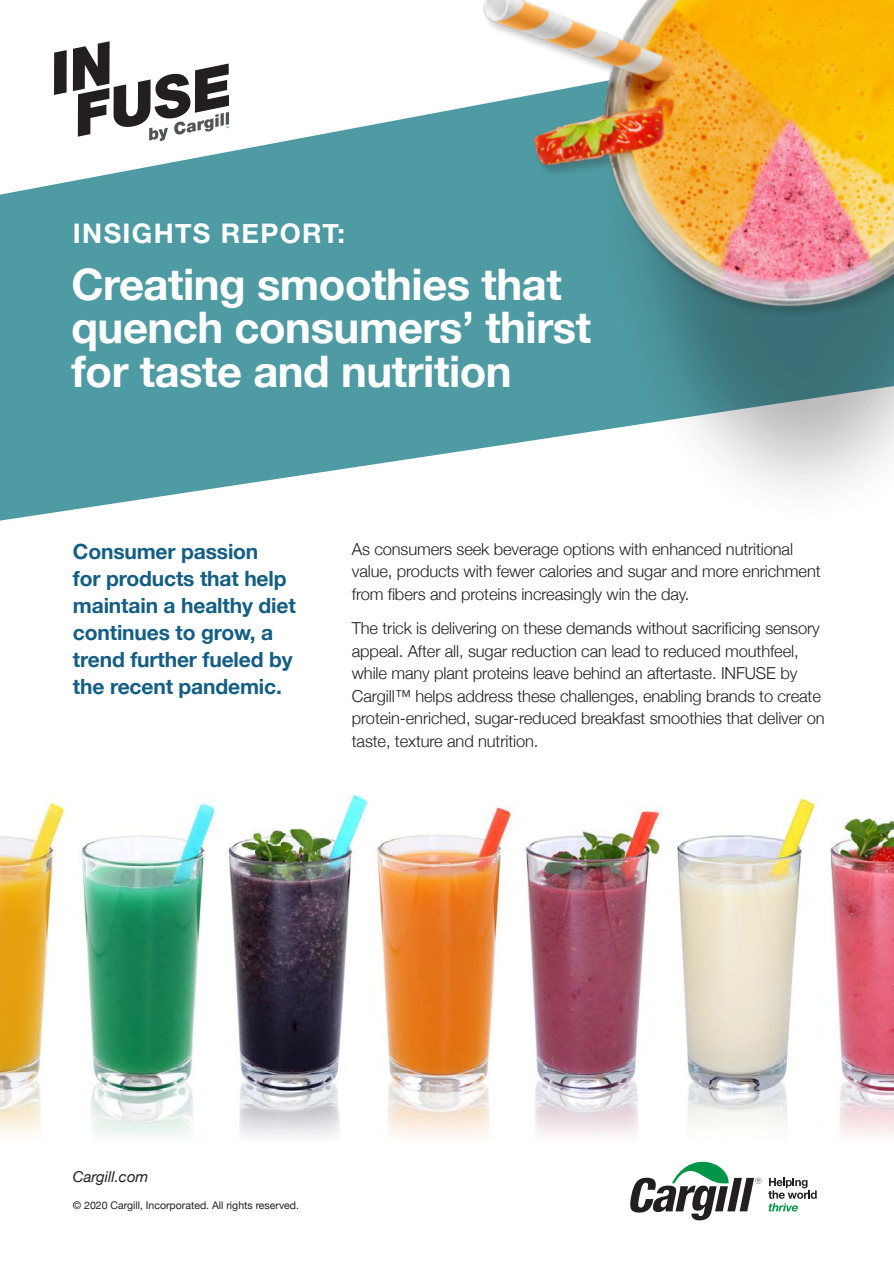
<style>
.page{position:relative;width:894px;height:1263px;background:#fff}
.page>*{position:absolute;margin:0;border:0;box-sizing:border-box;transform-origin:0 0}
.t1{font:700 43.5px/43.5px "Helvetica Neue";letter-spacing:-.01em;color:#fff}
.t2{font:700 27px "Helvetica Neue";letter-spacing:.05em;color:#fff}
.t3{font:700 21px/27px "Helvetica Neue";letter-spacing:-.01em;color:#145e85}
.t4{font:300 16.5px/22.5px "Helvetica Neue";letter-spacing:-.01em;color:#231f20}
.t5{font:italic 15px "Helvetica Neue";color:#231f20}
.FOOTNOTES{font:10.5px "Helvetica Neue";color:#231f20}
</style>
<div class="page">
<img style="left:0;top:794px;width:893px;height:344px">
<svg style="left:0;top:68px;width:338px;height:452px;fill:#4f9ba3"></svg>
<svg style="left:54px;top:50px;width:13px;height:45px"></svg>
<svg style="left:73px;top:41px;width:156px;height:100px"></svg>
<svg style="left:630px;top:1161px;width:131px;height:59px"></svg>
<svg style="left:768px;top:1177px;width:48px;height:34px"></svg>
<img style="left:338px;top:0;width:555px;height:490px">
<p class="t2" style="left:73px;top:212px;width:273px">INSIGHTS REPORT:</p>
<p class="t1" style="left:71px;top:263px;width:521px">Creating smoothies that quench consumers’ thirst for taste and nutrition</p>
<p class="t3" style="left:73px;top:539px;width:224px">Consumer passion<br>for products that help maintain a healthy diet continues to grow, a trend further fueled by the recent pandemic.</p>
<p class="t4" style="left:352px;top:536px;width:470px">As consumers seek beverage options with enhanced nutritional value, products with fewer calories and sugar and more enrichment from fibers and proteins increasingly win the day.</p>
<p class="t4" style="left:352px;top:616px;width:474px">The trick is delivering on these demands without sacrificing sensory appeal. After all, sugar reduction can lead to reduced mouthfeel, while many plant proteins leave behind an aftertaste. INFUSE by Cargill™ helps address these challenges, enabling brands to create protein-enriched, sugar-reduced breakfast smoothies that deliver on taste, texture and nutrition.</p>
<p class="t5" style="left:73px;top:1165px;width:77px">Cargill.com</p>
<p class="FOOTNOTES" style="left:73px;top:1197px;width:227px">© 2020 Cargill, Incorporated. All rights reserved.</p>
</div>
